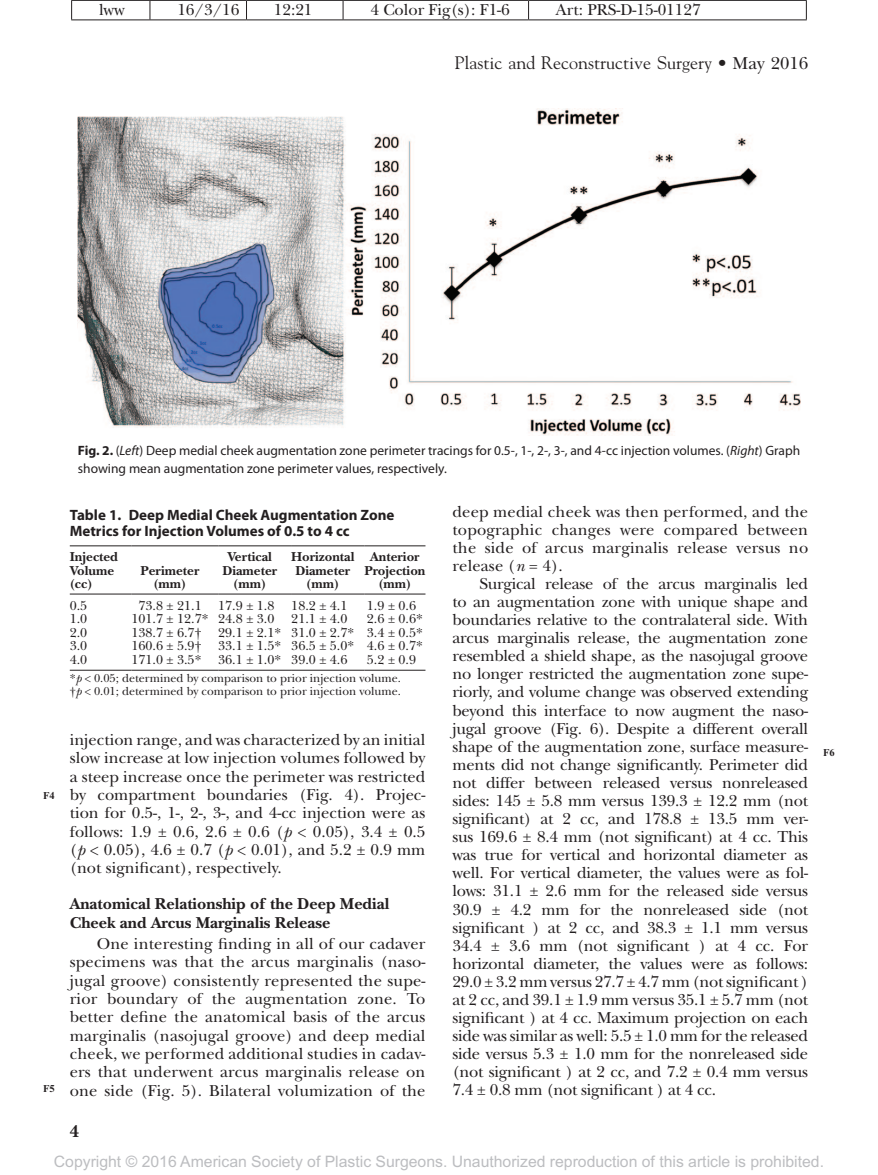
<style>
.page{position:relative;width:878px;height:1175px;background:#fff}
.page>*{position:absolute;margin:0;border:0;box-sizing:border-box;transform-origin:0 0}
.t1{font:18px "Goudy";color:#231f20}
.t2{font:700 18px "New Baskerville";color:#231f20}
.t3{font:16.5px/18.1px "New Baskerville";color:#231f20;text-align:justify}
.t4{font:700 16.5px/18.3px "New Baskerville";color:#231f20}
.t5{font:15.75px "Arial MT Std";color:#bcbdc0}
.t6{font:700 15px/16.5px "Myriad Pro";color:#231f20}
.t7{font:13.5px "New Baskerville";color:#231f20}
.t8{font:13.5px/18px "Myriad Pro";color:#231f20}
.t9{font:700 13.5px/13.5px "New Baskerville";color:#231f20;text-align:center}
.t10{font:12px/13.5px "New Baskerville";color:#231f20}
.t11{font:700 10.5px "Times New Roman";color:#231f20}
.s1{font-family:"New Baskerville"}
.s2{font-weight:700}
.s3{font-style:italic}
</style>
<div class="page">
<hr style="left:70px;top:545px;width:61px;height:1px;background:#231f20">
<hr style="left:131px;top:545px;width:87px;height:1px;background:#231f20">
<hr style="left:218px;top:545px;width:73px;height:1px;background:#231f20">
<hr style="left:291px;top:545px;width:73px;height:1px;background:#231f20">
<hr style="left:364px;top:545px;width:61px;height:1px;background:#231f20">
<hr style="left:70px;top:593px;width:61px;height:1px;background:#231f20">
<hr style="left:131px;top:593px;width:87px;height:1px;background:#231f20">
<hr style="left:218px;top:593px;width:73px;height:1px;background:#231f20">
<hr style="left:291px;top:593px;width:73px;height:1px;background:#231f20">
<hr style="left:364px;top:593px;width:61px;height:1px;background:#231f20">
<hr style="left:70px;top:670px;width:61px;height:1px;background:#231f20">
<hr style="left:131px;top:670px;width:87px;height:1px;background:#231f20">
<hr style="left:218px;top:670px;width:73px;height:1px;background:#231f20">
<hr style="left:291px;top:670px;width:73px;height:1px;background:#231f20">
<hr style="left:364px;top:670px;width:61px;height:1px;background:#231f20">
<img style="left:78px;top:108px;width:722px;height:328px">
<hr style="left:71px;top:0;width:79px;height:1px;background:#231f20">
<svg style="left:71px;top:1px;width:1px;height:19px"></svg>
<hr style="left:150px;top:0;width:96px;height:1px;background:#231f20">
<svg style="left:150px;top:1px;width:1px;height:19px"></svg>
<hr style="left:246px;top:0;width:97px;height:1px;background:#231f20">
<svg style="left:246px;top:1px;width:1px;height:19px"></svg>
<hr style="left:343px;top:0;width:185px;height:1px;background:#231f20">
<svg style="left:343px;top:1px;width:1px;height:19px"></svg>
<hr style="left:528px;top:0;width:278px;height:1px;background:#231f20">
<svg style="left:528px;top:1px;width:1px;height:19px"></svg>
<svg style="left:806px;top:1px;width:1px;height:19px"></svg>
<hr style="left:71px;top:20px;width:79px;height:1px;background:#231f20">
<hr style="left:150px;top:20px;width:96px;height:1px;background:#231f20">
<hr style="left:246px;top:20px;width:97px;height:1px;background:#231f20">
<hr style="left:343px;top:20px;width:185px;height:1px;background:#231f20">
<hr style="left:528px;top:20px;width:278px;height:1px;background:#231f20">
<p class="t3" style="left:99px;top:1px;width:27px">lww</p>
<p class="t3" style="left:177px;top:1px;width:64px">16/3/16</p>
<p class="t3" style="left:274px;top:1px;width:40px">12:21</p>
<p class="t3" style="left:370px;top:1px;width:141px">4 Color Fig(s): F1-6</p>
<p class="t3" style="left:556px;top:1px;width:146px">Art: PRS-D-15-01127</p>
<p class="t1" style="left:454px;top:51px;width:355px">Plastic and Reconstructive Surgery <span class="s1">• May 2016</span></p>
<p class="t11" style="left:43px;top:790px;width:13px">F4</p>
<p class="t11" style="left:43px;top:1083px;width:13px">F5</p>
<p class="t8" style="left:78px;top:441px;width:723px"><span class="s2">Fig. 2.</span> (<span class="s3">Left</span>) Deep medial cheek augmentation zone perimeter tracings for 0.5-, 1-, 2-, 3-, and 4-cc injection volumes. (<span class="s3">Right</span>) Graph showing mean augmentation zone perimeter values, respectively.</p>
<p class="t6" style="left:70px;top:506px;width:326px">Table 1. Deep Medial Cheek Augmentation Zone<br>Metrics for Injection Volumes of 0.5 to 4 cc</p>
<p class="t9" style="left:70px;top:550px;width:50px;text-align:left">Injected<br>Volume (cc)</p>
<p class="t9" style="left:222px;top:550px;width:56px">Vertical<br>Diameter (mm)</p>
<p class="t9" style="left:291px;top:550px;width:65px">Horizontal<br>Diameter (mm)</p>
<p class="t9" style="left:364px;top:550px;width:63px">Anterior<br>Projection (mm)</p>
<p class="t9" style="left:140px;top:563px;width:60px">Perimeter (mm)</p>
<p class="t7" style="left:70px;top:597px;width:19px">0.5</p>
<p class="t7" style="left:138px;top:597px;width:210px">73.8 ± 21.1 17.9 ± 1.8 18.2 ± 4.1</p>
<p class="t7" style="left:367px;top:597px;width:51px">1.9 ± 0.6</p>
<p class="t7" style="left:70px;top:611px;width:19px">1.0</p>
<p class="t7" style="left:131px;top:611px;width:217px">101.7 ± 12.7* 24.8 ± 3.0 21.1 ± 4.0</p>
<p class="t7" style="left:367px;top:611px;width:57px">2.6 ± 0.6*</p>
<p class="t7" style="left:70px;top:624px;width:19px">2.0</p>
<p class="t7" style="left:131px;top:624px;width:293px">138.7 ± 6.7† 29.1 ± 2.1* 31.0 ± 2.7* 3.4 ± 0.5*</p>
<p class="t7" style="left:70px;top:638px;width:19px">3.0</p>
<p class="t7" style="left:131px;top:638px;width:293px">160.6 ± 5.9† 33.1 ± 1.5* 36.5 ± 5.0* 4.6 ± 0.7*</p>
<p class="t7" style="left:70px;top:651px;width:19px">4.0</p>
<p class="t7" style="left:131px;top:651px;width:217px">171.0 ± 3.5* 36.1 ± 1.0* 39.0 ± 4.6</p>
<p class="t7" style="left:367px;top:651px;width:51px">5.2 ± 0.9</p>
<p class="t10" style="left:70px;top:671px;width:332px">*<span class="s3">p</span> &lt; 0.05; determined by comparison to prior injection volume. †<span class="s3">p</span> &lt; 0.01; determined by comparison to prior injection volume.</p>
<p class="t3" style="left:70px;top:730px;width:357px">injection range, and was characterized by an initial slow increase at low injection volumes followed by a steep increase once the perimeter was restricted by compartment boundaries (Fig. 4). Projec&shy;tion for 0.5-, 1-, 2-, 3-, and 4-cc injection were as follows: 1.9 ± 0.6, 2.6 ± 0.6 (<span class="s3">p</span> &lt; 0.05), 3.4 ± 0.5 (<span class="s3">p</span> &lt; 0.05), 4.6 ± 0.7 (<span class="s3">p</span> &lt; 0.01), and 5.2 ± 0.9 mm (not significant), respectively.</p>
<p class="t4" style="left:70px;top:895px;width:321px">Anatomical Relationship of the Deep Medial<br>Cheek and Arcus Marginalis Release</p>
<p class="t3" style="left:70px;top:934px;width:357px;text-indent:27px">One interesting finding in all of our cadaver specimens was that the arcus marginalis (naso&shy;jugal groove) consistently represented the supe&shy;rior boundary of the augmentation zone. To better define the anatomical basis of the arcus marginalis (nasojugal groove) and deep medial cheek, we performed additional studies in cadav&shy;ers that underwent arcus marginalis release on one side (Fig. 5). Bilateral volumization of the</p>
<p class="t2" style="left:70px;top:1120px;width:11px">4</p>
<p class="t3" style="left:452px;top:502px;width:357px">deep medial cheek was then performed, and the topographic changes were compared between the side of arcus marginalis release versus no release (<span class="s3">n</span> = 4).</p>
<p class="t3" style="left:452px;top:574px;width:357px;text-indent:27px">Surgical release of the arcus marginalis led to an augmentation zone with unique shape and boundaries relative to the contralateral side. With arcus marginalis release, the augmentation zone resembled a shield shape, as the nasojugal groove no longer restricted the augmentation zone supe&shy;riorly, and volume change was observed extending beyond this interface to now augment the naso&shy;jugal groove (Fig. 6). Despite a different overall shape of the augmentation zone, surface measure&shy;ments did not change significantly. Perimeter did not differ between released versus nonreleased sides: 145 ± 5.8 mm versus 139.3 ± 12.2 mm (not significant) at 2 cc, and 178.8 ± 13.5 mm ver&shy;sus 169.6 ± 8.4 mm (not significant) at 4 cc. This was true for vertical and horizontal diameter as well. For vertical diameter, the values were as fol&shy;lows: 31.1 ± 2.6 mm for the released side versus 30.9 ± 4.2 mm for the nonreleased side (not significant ) at 2 cc, and 38.3 ± 1.1 mm versus 34.4 ± 3.6 mm (not significant ) at 4 cc. For horizontal diameter, the values were as follows:<br>29.0 ± 3.2 mm versus 27.7 ± 4.7 mm (not significant ) at 2 cc, and 39.1 ± 1.9 mm versus 35.1 ± 5.7 mm (not significant ) at 4 cc. Maximum projection on each side was similar as well: 5.5 ± 1.0 mm for the released side versus 5.3 ± 1.0 mm for the nonreleased side (not significant ) at 2 cc, and 7.2 ± 0.4 mm versus 7.4 ± 0.8 mm (not significant ) at 4 cc.</p>
<p class="t11" style="left:823px;top:746px;width:13px">F6</p>
<p class="t5" style="left:54px;top:1152px;width:771px">Copyright © 2016 American Society of Plastic Surgeons. Unauthorized reproduction of this article is prohibited.</p>
</div>
